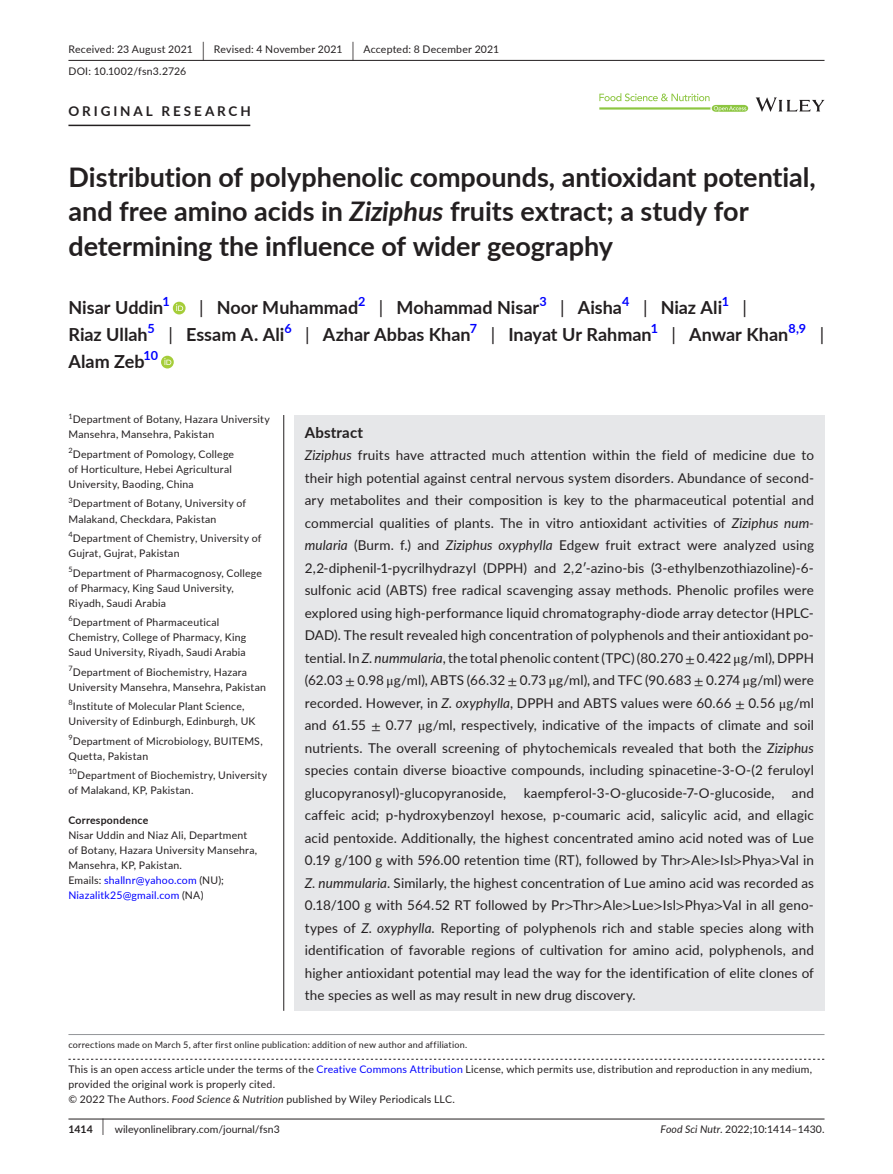
<style>
.page{position:relative;width:893px;height:1174px;background:#fff}
.page>*{position:absolute;margin:0;border:0;box-sizing:border-box;transform-origin:0 0}
.t1{font:700 27px/34.5px "Lato";color:#231f20}
.t2{font:700 18px "Lato";color:#231f20}
.t3{font:18px "Lato";color:#231f20}
.t4{font:700 15px "Lato";letter-spacing:.015em;color:#231f20}
.t5{font:13.5px/22.5px "Lato";letter-spacing:.01em;color:#231f20;text-align:justify}
.t6{font:700 13.5px "Lato";letter-spacing:.215em;color:#231f20}
.t7{font:700 12.6px "Lato";color:#00f}
.t8{font:10.5px/15px "Lato";letter-spacing:.02em;color:#231f20}
.t9{font:10.5px "Lato";color:#231f20}
.t10{font:700 10.5px "Lato";letter-spacing:.02em;color:#231f20}
.t11{font:9px "Lato";letter-spacing:.025em;color:#231f20}
.s1{font-size:19.65px}
.s2{font-style:italic}
.s3{font-weight:400}
.s4{color:#00f}
.s5{font-family:"STIX"}
.s6{font-weight:700}
.s7{font-size:17.4px}
</style>
<div class="page">
<hr style="left:68px;top:1118px;width:756px;height:1px;background:#231f20">
<svg style="left:756px;top:97px;width:68px;height:15px"></svg>
<svg style="left:599px;top:93px;width:149px;height:19px"></svg>
<hr style="left:68px;top:60px;width:756px;height:1px;background:#231f20">
<hr style="left:68px;top:125px;width:182px;height:1px;background:#231f20">
<div style="left:173px;top:302px;width:13px;height:12px;background:#a5cd39;border-radius:50%"></div>
<svg style="left:176px;top:304px;width:7px;height:7px"></svg>
<svg style="left:161px;top:356px;width:13px;height:12px"></svg>
<svg style="left:164px;top:358px;width:7px;height:7px"></svg>
<svg style="left:68px;top:1058px;width:756px;height:1px"></svg>
<div style="left:294px;top:415px;width:530px;height:595px;background:#e6e7e9"></div>
<hr style="left:283px;top:415px;width:1px;height:595px;background:#231f20">
<hr style="left:68px;top:1034px;width:756px;height:1px;background:#939598">
<p class="t8" style="left:68px;top:38px;width:432px;line-height:21.8px">Received: 23 August 2021 <span class="s1">|</span> Revised: 4 November 2021 <span class="s1">|</span> Accepted: 8 December 2021<br>DOI: 10.1002/fsn3.2726</p>
<p class="t6" style="left:68px;top:101px;width:184px">ORIGINAL RESEARCH</p>
<h1 class="t1" style="left:68px;top:159px;width:749px">Distribution of polyphenolic compounds, antioxidant potential, and free amino acids in <span class="s2">Ziziphus</span> fruits extract; a study for determining the influence of wider geography</h1>
<h2 class="t2" style="left:68px;top:295px;width:96px">Nisar Uddin</h2>
<p class="t7" style="left:163px;top:292px;width:9px">1</p>
<h2 class="t2" style="left:199px;top:295px;width:161px"><span class="s3">|</span> Noor Muhammad</h2>
<p class="t7" style="left:358px;top:292px;width:9px">2</p>
<h2 class="t2" style="left:379px;top:295px;width:162px"><span class="s3">|</span> Mohammad Nisar</h2>
<p class="t7" style="left:539px;top:292px;width:9px">3</p>
<h2 class="t2" style="left:560px;top:295px;width:63px"><span class="s3">|</span> Aisha</h2>
<p class="t7" style="left:622px;top:292px;width:9px">4</p>
<h2 class="t2" style="left:643px;top:295px;width:81px"><span class="s3">|</span> Niaz Ali</h2>
<p class="t7" style="left:722px;top:292px;width:9px">1</p>
<h2 class="t3" style="left:742px;top:295px;width:6px">|</h2>
<h2 class="t2" style="left:68px;top:322px;width:81px">Riaz Ullah</h2>
<p class="t7" style="left:148px;top:319px;width:9px">5</p>
<h2 class="t2" style="left:168px;top:322px;width:117px"><span class="s3">|</span> Essam A. Ali</h2>
<p class="t7" style="left:284px;top:319px;width:9px">6</p>
<h2 class="t2" style="left:305px;top:322px;width:167px"><span class="s3">|</span> Azhar Abbas Khan</h2>
<p class="t7" style="left:470px;top:319px;width:9px">7</p>
<h2 class="t2" style="left:491px;top:322px;width:162px"><span class="s3">|</span> Inayat Ur Rahman</h2>
<p class="t7" style="left:651px;top:319px;width:9px">1</p>
<h2 class="t2" style="left:672px;top:322px;width:118px"><span class="s3">|</span> Anwar Khan</h2>
<p class="t7" style="left:788px;top:319px;width:19px">8,9</p>
<h2 class="t3" style="left:820px;top:322px;width:6px">|</h2>
<h2 class="t2" style="left:68px;top:349px;width:78px">Alam Zeb</h2>
<p class="t7" style="left:144px;top:346px;width:16px">10</p>
<p class="t8" style="left:68px;top:412px;width:203px"><sup>1</sup>Department of Botany, Hazara University<br>Mansehra, Mansehra, Pakistan</p>
<p class="t8" style="left:68px;top:446px;width:167px"><sup>2</sup>Department of Pomology, College of Horticulture, Hebei Agricultural<br>University, Baoding, China</p>
<p class="t8" style="left:68px;top:496px;width:179px"><sup>3</sup>Department of Botany, University of<br>Malakand, Checkdara, Pakistan</p>
<p class="t8" style="left:68px;top:530px;width:195px"><sup>4</sup>Department of Chemistry, University of<br>Gujrat, Gujrat, Pakistan</p>
<p class="t8" style="left:68px;top:565px;width:195px"><sup>5</sup>Department of Pharmacognosy, College of Pharmacy, King Saud University,<br>Riyadh, Saudi Arabia</p>
<p class="t8" style="left:68px;top:614px;width:179px"><sup>6</sup>Department of Pharmaceutical<br>Chemistry, College of Pharmacy, King<br>Saud University, Riyadh, Saudi Arabia</p>
<p class="t8" style="left:68px;top:664px;width:199px"><sup>7</sup>Department of Biochemistry, Hazara<br>University Mansehra, Mansehra, Pakistan</p>
<p class="t8" style="left:68px;top:698px;width:189px"><sup>8</sup>Institute of Molecular Plant Science,<br>University of Edinburgh, Edinburgh, UK</p>
<p class="t8" style="left:68px;top:733px;width:196px"><sup>9</sup>Department of Microbiology, BUITEMS,<br>Quetta, Pakistan</p>
<p class="t8" style="left:68px;top:767px;width:200px"><sup>10</sup>Department of Biochemistry, University of Malakand, KP, Pakistan.</p>
<p class="t10" style="left:68px;top:812px;width:81px">Correspondence</p>
<p class="t8" style="left:68px;top:827px;width:190px">Nisar Uddin and Niaz Ali, Department of Botany, Hazara University Mansehra, Mansehra, KP, Pakistan.<br>Emails: <span class="s4">shallnr@yahoo.com</span> (NU); <span class="s4">Niazalitk25@gmail.com</span> (NA)</p>
<p class="t4" style="left:305px;top:421px;width:60px">Abstract</p>
<p class="t5" style="left:305px;top:443px;width:511px"><span class="s2">Ziziphus</span> fruits have attracted much attention within the field of medicine due to their high potential against central nervous system disorders. Abundance of second&shy;ary metabolites and their composition is key to the pharmaceutical potential and commercial qualities of plants. The in vitro antioxidant activities of <span class="s2">Ziziphus num&shy;mularia</span> (Burm. f.) and <span class="s2">Ziziphus oxyphylla</span> Edgew fruit extract were analyzed using 2,2-diphenil-1-pycrilhydrazyl (DPPH) and 2,2′-azino-bis (3-ethylbenzothiazoline)-6- sulfonic acid (ABTS) free radical scavenging assay methods. Phenolic profiles were explored using high-performance liquid chromatography-diode array detector (HPLC-DAD). The result revealed high concentration of polyphenols and their antioxidant po&shy;tential. In <span class="s2">Z. nummularia</span>, the total phenolic content (TPC) (80.270<span class="s5">±</span>0.422 <span class="s5">μ</span>g/ml), DPPH (62.03 <span class="s5">±</span> 0.98 <span class="s5">μ</span>g/ml), ABTS (66.32 <span class="s5">±</span> 0.73 <span class="s5">μ</span>g/ml), and TFC (90.683 <span class="s5">±</span> 0.274 <span class="s5">μ</span>g/ml) were recorded. However, in <span class="s2">Z. oxyphylla</span>, DPPH and ABTS values were 60.66 <span class="s5">±</span> 0.56 <span class="s5">μ</span>g/ml and 61.55 <span class="s5">±</span> 0.77 <span class="s5">μ</span>g/ml, respectively, indicative of the impacts of climate and soil nutrients. The overall screening of phytochemicals revealed that both the <span class="s2">Ziziphus </span>species contain diverse bioactive compounds, including spinacetine-3-O-(2 feruloyl glucopyranosyl)-glucopyranoside,</p>
<p class="t5" style="left:305px;top:781px;width:511px;text-indent:487px">and caffeic acid; p-hydroxybenzoyl hexose, p-coumaric acid, salicylic acid, and ellagic acid pentoxide. Additionally, the highest concentrated amino acid noted was of Lue 0.19 g/100 g with 596.00 retention time (RT), followed by Thr<span class="s5">&gt;</span>Ale<span class="s5">&gt;</span>Isl<span class="s5">&gt;</span>Phya<span class="s5">&gt;</span>Val in <span class="s2">Z. nummularia</span>. Similarly, the highest concentration of Lue amino acid was recorded as 0.18/100 g with 564.52 RT followed by Pr<span class="s5">&gt;</span>Thr<span class="s5">&gt;</span>Ale<span class="s5">&gt;</span>Lue<span class="s5">&gt;</span>Isl<span class="s5">&gt;</span>Phya<span class="s5">&gt;</span>Val in all geno&shy;types of <span class="s2">Z. oxyphylla</span>. Reporting of polyphenols rich and stable species along with identification of favorable regions of cultivation for amino acid, polyphenols, and higher antioxidant potential may lead the way for the identification of elite clones of the species as well as may result in new drug discovery.</p>
<p class="t11" style="left:68px;top:1038px;width:400px">corrections made on March 5, after first online publication: addition of new author and affiliation.</p>
<p class="t5" style="left:524px;top:781px;width:252px">kaempferol-3-O-glucoside-7-O-glucoside,</p>
<p class="t8" style="left:68px;top:1061px;width:745px">This is an open access article under the terms of the <span class="s4">Creative Commons Attribution</span> License, which permits use, distribution and reproduction in any medium, provided the original work is properly cited.<br>© 2022 The Authors. <span class="s2">Food Science &amp; Nutrition</span> published by Wiley Periodicals LLC.</p>
<p class="t9" style="left:68px;top:1121px;width:213px"><span class="s6">1414</span> <span class="s7">|</span> wileyonlinelibrary.com/journal/fsn3</p>
<p class="t9" style="left:661px;top:1121px;width:165px"><span class="s2">Food Sci Nutr.</span> 2022;10:1414–1430.</p>
</div>
